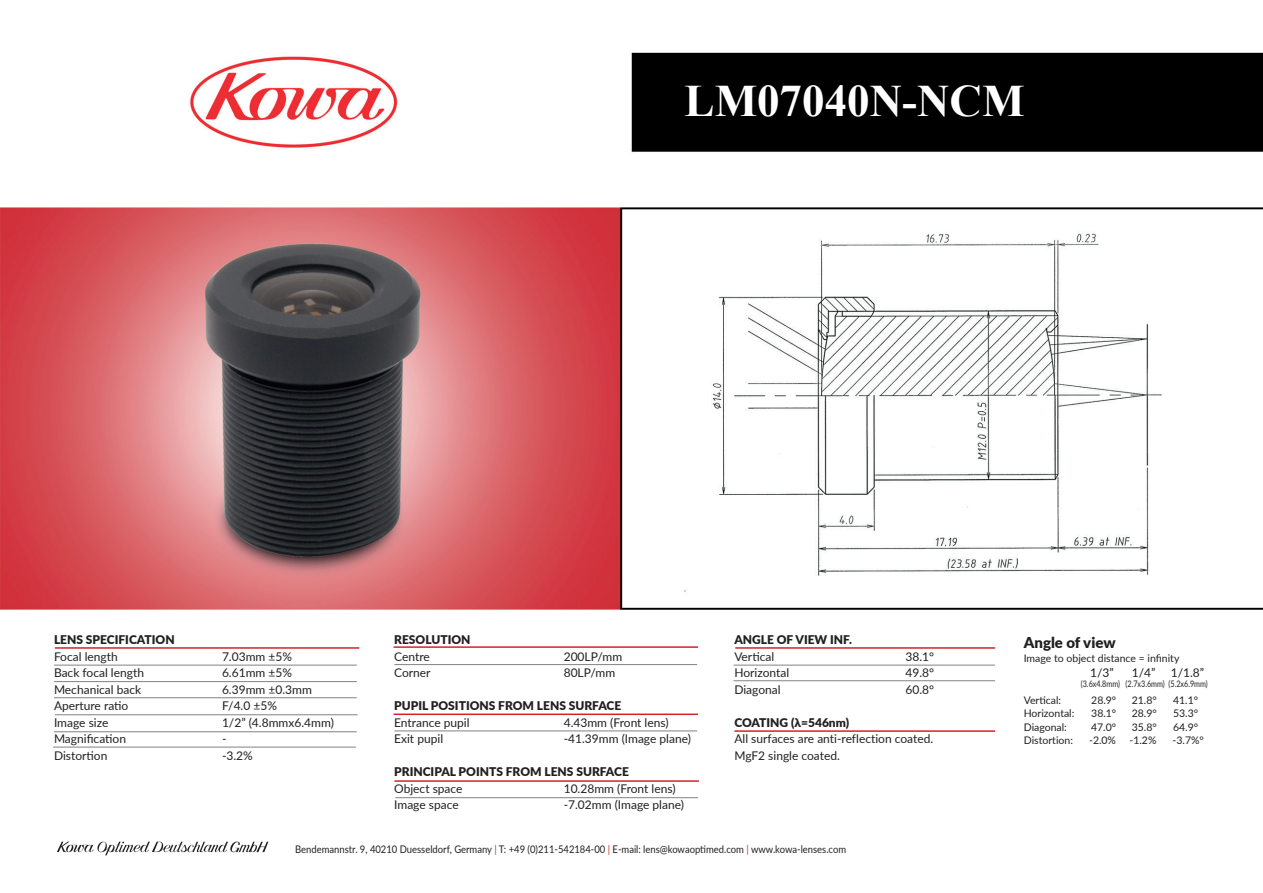
<style>
.page{position:relative;width:1263px;height:893px;background:#fff}
.page>*{position:absolute;margin:0;border:0;box-sizing:border-box;transform-origin:0 0}
.t1{font:700 45px "Times New Roman";color:#fff}
.t2{font:900 15px "Lato";color:#231f20}
.t3{font:12px/16.5px "Lato";color:#231f20}
.t4{font:900 12px "Lato";color:#231f20}
.t5{font:10.5px "Lato";color:#231f20}
.t6{font:10.5px "Lato";color:#231f20;scale:.9 1}
.t7{font:9px "Lato";color:#231f20;scale:.8 1}
.s1{color:#d1232a}
</style>
<div class="page">
<img style="left:0;top:52px;width:1263px;height:747px">
<img style="left:57px;top:841px;width:212px;height:15px">
<hr style="left:55px;top:647px;width:304px;height:2px;background:#d1232a">
<hr style="left:394px;top:646px;width:304px;height:2px;background:#d1232a">
<hr style="left:735px;top:647px;width:260px;height:2px;background:#d1232a">
<hr style="left:734px;top:730px;width:261px;height:2px;background:#d1232a">
<hr style="left:394px;top:664px;width:303px;height:1px;background:#808285">
<hr style="left:394px;top:730px;width:303px;height:1px;background:#808285">
<hr style="left:395px;top:797px;width:303px;height:1px;background:#808285">
<hr style="left:394px;top:713px;width:304px;height:2px;background:#d1232a">
<hr style="left:394px;top:780px;width:305px;height:2px;background:#d1232a">
<hr style="left:54px;top:665px;width:303px;height:1px;background:#808285">
<hr style="left:54px;top:681px;width:303px;height:1px;background:#808285">
<hr style="left:54px;top:697px;width:303px;height:1px;background:#808285">
<hr style="left:55px;top:714px;width:303px;height:1px;background:#808285">
<hr style="left:54px;top:731px;width:303px;height:1px;background:#808285">
<hr style="left:53px;top:747px;width:303px;height:1px;background:#808285">
<hr style="left:733px;top:665px;width:262px;height:1px;background:#808285">
<hr style="left:733px;top:680px;width:262px;height:1px;background:#808285">
<h1 class="t1" style="left:685px;top:68px;width:341px">LM07040N-NCM</h1>
<p class="t4" style="left:54px;top:631px;width:122px">LENS SPECIFICATION</p>
<p class="t3" style="left:54px;top:648px;width:65px">Focal length</p>
<p class="t3" style="left:222px;top:648px;width:72px">7.03mm ±5%</p>
<p class="t3" style="left:54px;top:664px;width:92px">Back focal length</p>
<p class="t3" style="left:222px;top:664px;width:72px">6.61mm ±5%</p>
<p class="t3" style="left:54px;top:681px;width:89px">Mechanical back</p>
<p class="t3" style="left:222px;top:681px;width:91px">6.39mm ±0.3mm</p>
<p class="t3" style="left:54px;top:697px;width:76px">Aperture ratio</p>
<p class="t3" style="left:222px;top:697px;width:57px">F/4.0 ±5%</p>
<p class="t3" style="left:54px;top:714px;width:56px">Image size</p>
<p class="t3" style="left:222px;top:714px;width:113px">1/2” (4.8mmx6.4mm)</p>
<p class="t3" style="left:54px;top:730px;width:74px">Magnification</p>
<p class="t3" style="left:222px;top:730px;width:6px">-</p>
<p class="t3" style="left:54px;top:747px;width:55px">Distortion</p>
<p class="t3" style="left:222px;top:747px;width:32px">-3.2%</p>
<p class="t4" style="left:394px;top:631px;width:78px">RESOLUTION</p>
<p class="t3" style="left:394px;top:648px;width:37px">Centre</p>
<p class="t3" style="left:564px;top:648px;width:60px">200LP/mm</p>
<p class="t3" style="left:394px;top:664px;width:38px">Corner</p>
<p class="t3" style="left:564px;top:664px;width:53px">80LP/mm</p>
<p class="t4" style="left:394px;top:697px;width:229px">PUPIL POSITIONS FROM LENS SURFACE</p>
<p class="t3" style="left:394px;top:714px;width:77px">Entrance pupil</p>
<p class="t3" style="left:564px;top:714px;width:106px">4.43mm (Front lens)</p>
<p class="t3" style="left:394px;top:730px;width:50px">Exit pupil</p>
<p class="t3" style="left:564px;top:730px;width:129px">-41.39mm (Image plane)</p>
<p class="t4" style="left:394px;top:763px;width:236px">PRINCIPAL POINTS FROM LENS SURFACE</p>
<p class="t3" style="left:394px;top:780px;width:70px">Object space</p>
<p class="t3" style="left:564px;top:780px;width:113px">10.28mm (Front lens)</p>
<p class="t3" style="left:394px;top:796px;width:66px">Image space</p>
<p class="t3" style="left:564px;top:796px;width:122px">-7.02mm (Image plane)</p>
<p class="t4" style="left:734px;top:631px;width:119px">ANGLE OF VIEW INF.</p>
<p class="t3" style="left:734px;top:648px;width:41px">Vertical</p>
<p class="t3" style="left:905px;top:648px;width:30px">38.1°</p>
<p class="t3" style="left:734px;top:664px;width:56px">Horizontal</p>
<p class="t3" style="left:905px;top:664px;width:30px">49.8°</p>
<p class="t3" style="left:734px;top:681px;width:48px">Diagonal</p>
<p class="t3" style="left:905px;top:681px;width:30px">60.8°</p>
<p class="t4" style="left:734px;top:714px;width:116px">COATING (λ=546nm)</p>
<p class="t3" style="left:734px;top:730px;width:200px">All surfaces are anti-reflection coated.<br>MgF2 single coated.</p>
<p class="t2" style="left:1024px;top:631px;width:93px">Angle of view</p>
<p class="t5" style="left:1024px;top:651px;width:157px">Image to object distance = infinity</p>
<p class="t3" style="left:1090px;top:663px;width:25px">1/3”</p>
<p class="t3" style="left:1132px;top:663px;width:25px">1/4”</p>
<p class="t3" style="left:1171px;top:663px;width:35px">1/1.8”</p>
<p class="t7" style="left:1081px;top:677px;width:160px">(3.6x4.8mm) (2.7x3.6mm) (5.2x6.9mm)</p>
<p class="t5" style="left:1024px;top:692px;width:39px">Vertical:</p>
<p class="t5" style="left:1091px;top:692px;width:27px">28.9°</p>
<p class="t5" style="left:1132px;top:692px;width:27px">21.8°</p>
<p class="t5" style="left:1173px;top:692px;width:27px">41.1°</p>
<p class="t5" style="left:1024px;top:706px;width:52px">Horizontal:</p>
<p class="t5" style="left:1091px;top:706px;width:27px">38.1°</p>
<p class="t5" style="left:1132px;top:706px;width:27px">28.9°</p>
<p class="t5" style="left:1173px;top:706px;width:27px">53.3°</p>
<p class="t5" style="left:1024px;top:719px;width:45px">Diagonal:</p>
<p class="t5" style="left:1091px;top:719px;width:27px">47.0°</p>
<p class="t5" style="left:1132px;top:719px;width:27px">35.8°</p>
<p class="t5" style="left:1173px;top:719px;width:27px">64.9°</p>
<p class="t5" style="left:1024px;top:733px;width:51px">Distortion:</p>
<p class="t5" style="left:1089px;top:733px;width:28px">-2.0%</p>
<p class="t5" style="left:1129px;top:733px;width:28px">-1.2%</p>
<p class="t5" style="left:1172px;top:733px;width:33px">-3.7%°</p>
<p class="t6" style="left:295px;top:841px;width:614px">Bendemannstr. 9, 40210 Duesseldorf, Germany <span class="s1">|</span> T: +49 (0)211-542184-00 <span class="s1">|</span> E-mail: lens@kowaoptimed.com <span class="s1">|</span> www.kowa-lenses.com</p>
</div>
